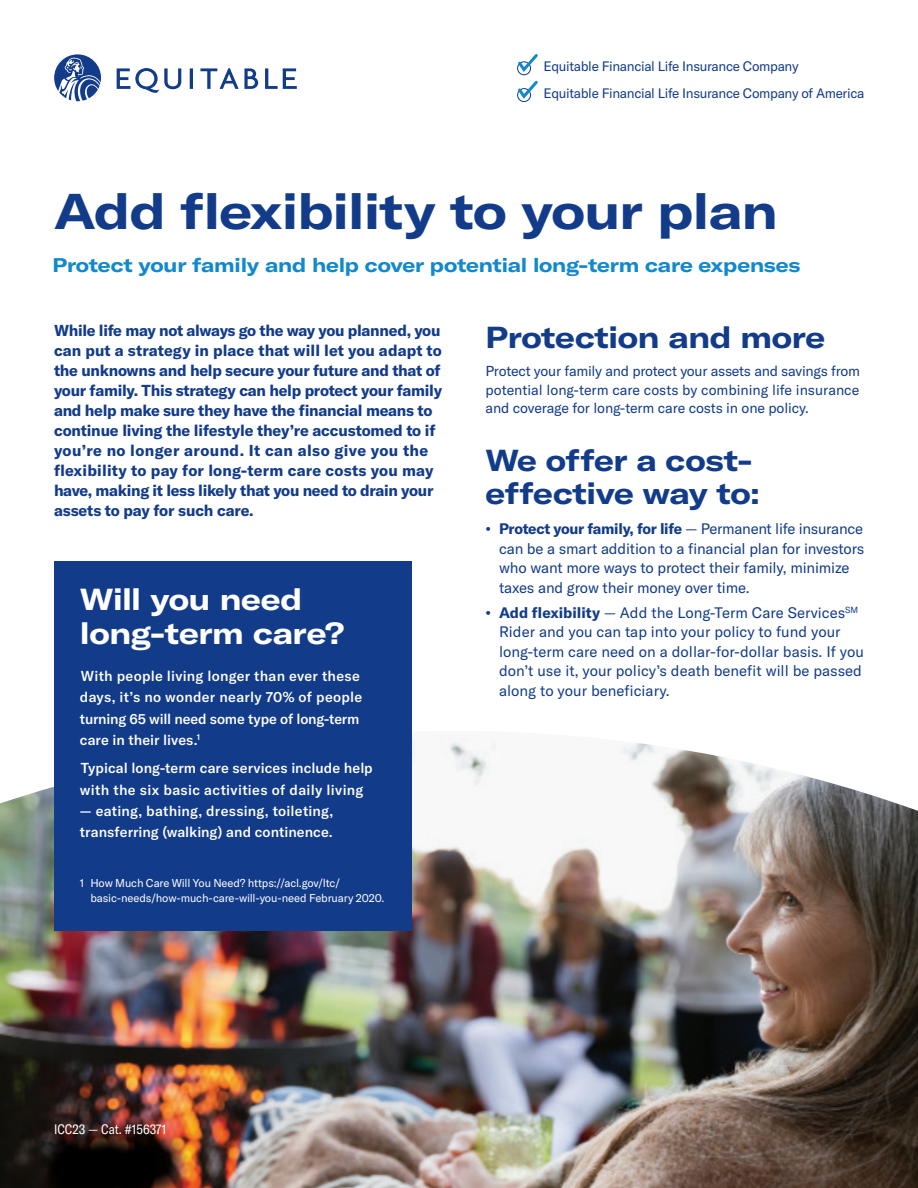
<style>
.page{position:relative;width:918px;height:1188px;background:#fff}
.page>*{position:absolute;margin:0;border:0;box-sizing:border-box;transform-origin:0 0}
.E_Head{font:700 expanded 49.5px "GT America";letter-spacing:-.01em;color:#123b8a}
.E_Head-2{font:700 expanded 30px/33px "GT America";letter-spacing:-.01em;color:#123b8a}
.Callout_4{font:700 expanded 30px/34.5px "GT America";letter-spacing:-.01em;color:#fff}
.Identifier{font:700 expanded 19.5px "GT America";letter-spacing:-.01em;color:#1289cb}
.Intro_Copy{font:700 15.6px/20px "GT America";letter-spacing:-.02em;color:#123b8a}
.t1{font:15px/19.5px "GT America";letter-spacing:-.005em;color:#123b8a}
.Callout_4-2{font:500 14.25px/21.3px "GT America";letter-spacing:.01em;color:#fff}
.Body_Copy{font:14.25px/18.6px "GT America";letter-spacing:-.01em;color:#123b8a;text-align:justify}
.Body_Copy-2{font:13.5px "GT America";letter-spacing:-.025em;color:#123b8a}
.Compliance{font:condensed 13.5px "GT America";color:#fff}
.Callout_4-3{font:11.25px/15px "GT America";letter-spacing:-.015em;color:#fff}
.s1{font-weight:700}
</style>
<div class="page">
<img style="left:0;top:738px;width:918px;height:450px">
<div style="left:54px;top:561px;width:358px;height:115px;background:#123b8a"></div>
<div style="left:54px;top:644px;width:358px;height:130px;background:#123b8a"></div>
<div style="left:54px;top:736px;width:358px;height:130px;background:#123b8a"></div>
<div style="left:54px;top:853px;width:358px;height:77px;background:#123b8a"></div>
<svg style="left:54px;top:54px;width:243px;height:47px"></svg>
<div style="left:517px;top:88px;width:14px;height:14px;border:1px solid #123b8a;border-radius:50%"></div>
<svg style="left:517px;top:54px;width:21px;height:47px"></svg>
<p class="Body_Copy-2" style="left:544px;top:58px;width:257px">Equitable Financial Life Insurance Company</p>
<p class="Body_Copy-2" style="left:544px;top:86px;width:322px">Equitable Financial Life Insurance Company of America</p>
<p class="E_Head" style="left:54px;top:181px;width:725px">Add flexibility to your plan</p>
<p class="Identifier" style="left:52px;top:253px;width:749px">Protect your family and help cover potential long-term care expenses</p>
<p class="Intro_Copy" style="left:54px;top:321px;width:390px">While life may not always go the way you planned, you can put a strategy in place that will let you adapt to the unknowns and help secure your future and that of your family. This strategy can help protect your family and help make sure they have the financial means to continue living the lifestyle they’re accustomed to if you’re no longer around. It can also give you the flexibility to pay for long-term care costs you may have, making it less likely that you need to drain your assets to pay for such care.</p>
<p class="Callout_4" style="left:80px;top:582px;width:266px">Will you need long-term care?</p>
<p class="Callout_4-2" style="left:80px;top:665px;width:284px">With people living longer than ever these days, it’s no wonder nearly 70% of people turning 65 will need some type of long-term care in their lives.<sup>1</sup></p>
<p class="Callout_4-2" style="left:80px;top:758px;width:294px">Typical long-term care services include help with the six basic activities of daily living</p>
<p class="Callout_4-2" style="left:80px;top:800px;width:255px">— eating, bathing, dressing, toileting, transferring (walking) and continence.</p>
<p class="Callout_4-3" style="left:90px;top:876px;width:296px;text-indent:-10px">1 How Much Care Will You Need? https://acl.gov/ltc/ basic-needs/how-much-care-will-you-need February 2020.</p>
<p class="E_Head-2" style="left:486px;top:320px;width:341px">Protection and more</p>
<p class="Body_Copy" style="left:486px;top:362px;width:376px">Protect your family and protect your assets and savings from potential long-term care costs by combining life insurance and coverage for long-term care costs in one policy.</p>
<p class="E_Head-2" style="left:486px;top:444px;width:276px">We offer a cost&shy;effective way to:</p>
<p class="t1" style="left:499px;top:519px;width:367px;text-indent:-14px"><span class="s1">• Protect your family, for life</span> — Permanent life insurance can be a smart addition to a financial plan for investors who want more ways to protect their family, minimize taxes and grow their money over time.</p>
<p class="t1" style="left:499px;top:603px;width:367px;text-indent:-14px"><span class="s1">• Add flexibility</span> — Add the Long-Term Care Services<sup>SM </sup>Rider and you can tap into your policy to fund your long-term care need on a dollar-for-dollar basis. If you don’t use it, your policy’s death benefit will be passed along to your beneficiary.</p>
<p class="Compliance" style="left:54px;top:1121px;width:114px">ICC23 — Cat. #156371</p>
</div>
